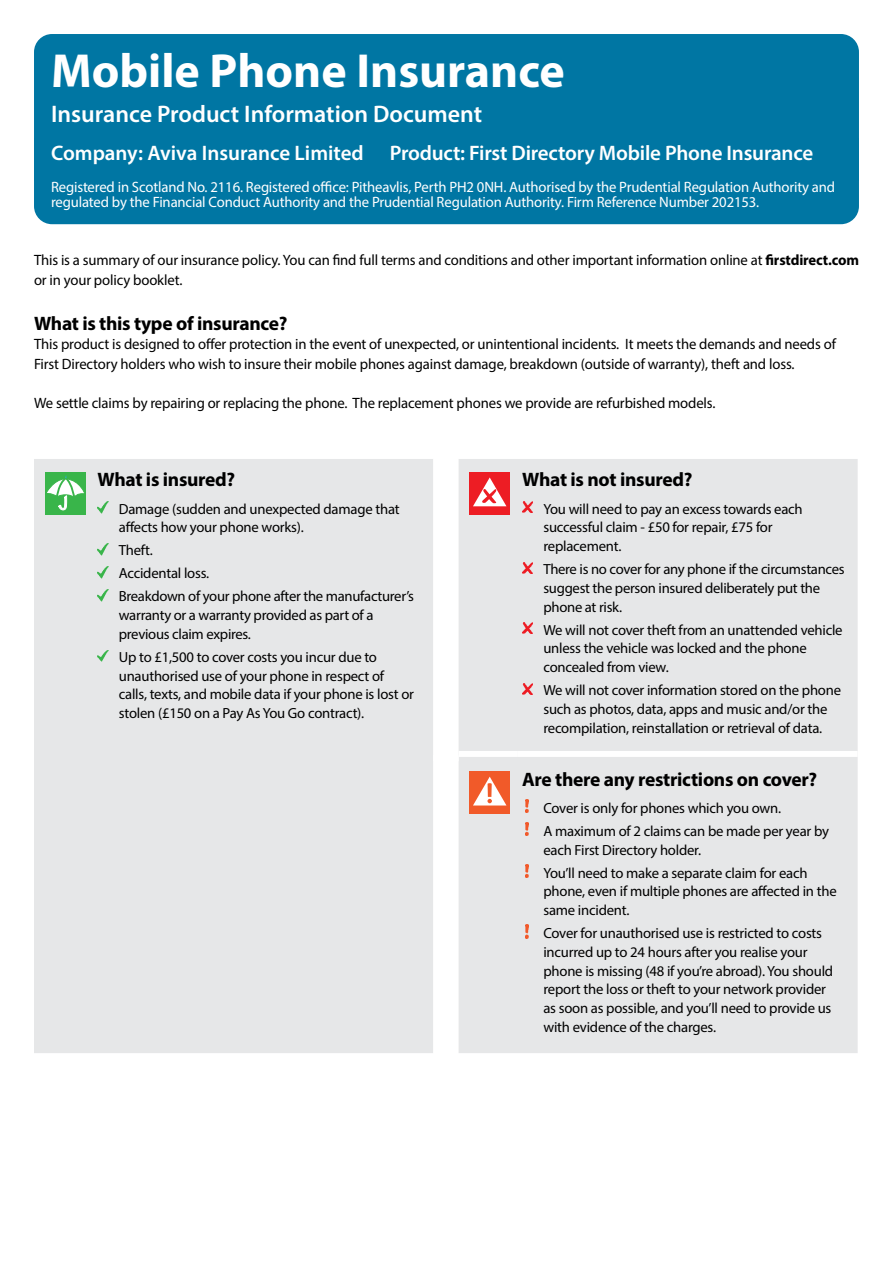
<style>
.page{position:relative;width:893px;height:1263px;background:#fff}
.page>*{position:absolute;margin:0;border:0;box-sizing:border-box;transform-origin:0 0}
.t1{font:700 48px "Myriad Pro";color:#fff}
.t2{font:600 24px "Myriad Pro";color:#fff}
.t3{font:600 21px "Myriad Pro";letter-spacing:-.01em;color:#fff}
.t4{font:700 19.5px "Myriad Pro";letter-spacing:-.015em;color:#000}
.t5{font:15px/19.5px "Myriad Pro";letter-spacing:-.01em;color:#000}
.t6{font:15px/15px "Myriad Pro";letter-spacing:-.01em;color:#fff}
.t7{font:14.7px/18.8px "Myriad Pro";letter-spacing:-.015em;color:#000}
.s1{font-weight:700}
</style>
<div class="page">
<div style="left:34px;top:34px;width:825px;height:190px;background:#0076a3;border-radius:18px"></div>
<div style="left:34px;top:459px;width:824px;height:594px;background:#e6e7e8"></div>
<div style="left:459px;top:751px;width:59px;height:6px;background:#fff"></div>
<div style="left:518px;top:751px;width:340px;height:6px;background:#fff"></div>
<div style="left:433px;top:755px;width:26px;height:6px;background:#fff"></div>
<div style="left:45px;top:472px;width:41px;height:42px;background:#39b54a"></div>
<svg style="left:47px;top:475px;width:37px;height:35px"></svg>
<svg style="left:98px;top:502px;width:10px;height:12px"></svg>
<svg style="left:98px;top:543px;width:10px;height:12px"></svg>
<svg style="left:98px;top:566px;width:10px;height:12px"></svg>
<svg style="left:98px;top:589px;width:10px;height:12px"></svg>
<svg style="left:98px;top:650px;width:10px;height:12px"></svg>
<div style="left:469px;top:472px;width:41px;height:42px;background:#ed1d24"></div>
<svg style="left:473px;top:477px;width:33px;height:29px"></svg>
<svg style="left:522px;top:502px;width:11px;height:10px"></svg>
<svg style="left:522px;top:562px;width:11px;height:11px"></svg>
<svg style="left:522px;top:623px;width:11px;height:11px"></svg>
<svg style="left:522px;top:683px;width:11px;height:11px"></svg>
<div style="left:469px;top:771px;width:41px;height:42px;background:#f15a29"></div>
<svg style="left:473px;top:777px;width:33px;height:28px"></svg>
<img style="left:525px;top:799px;width:4px;height:14px">
<img style="left:525px;top:822px;width:4px;height:14px">
<svg style="left:525px;top:864px;width:4px;height:13px"></svg>
<svg style="left:525px;top:925px;width:4px;height:13px"></svg>
<h1 class="t1" style="left:51px;top:40px;width:515px">Mobile Phone Insurance</h1>
<h2 class="t2" style="left:51px;top:99px;width:433px">Insurance Product Information Document</h2>
<h3 class="t3" style="left:51px;top:140px;width:764px">Company: Aviva Insurance Limited Product: First Directory Mobile Phone Insurance</h3>
<p class="t6" style="left:51px;top:179px;width:786px">Registered in Scotland No. 2116. Registered office: Pitheavlis, Perth PH2 0NH. Authorised by the Prudential Regulation Authority and regulated by the Financial Conduct Authority and the Prudential Regulation Authority. Firm Reference Number 202153.</p>
<p class="t5" style="left:34px;top:250px;width:826px">This is a summary of our insurance policy. You can find full terms and conditions and other important information online at <span class="s1">firstdirect.com </span>or in your policy booklet.</p>
<h3 class="t4" style="left:34px;top:311px;width:255px">What is this type of insurance?</h3>
<p class="t5" style="left:34px;top:334px;width:803px">This product is designed to offer protection in the event of unexpected, or unintentional incidents. It meets the demands and needs of<br>First Directory holders who wish to insure their mobile phones against damage, breakdown (outside of warranty), theft and loss.</p>
<p class="t5" style="left:34px;top:393px;width:683px">We settle claims by repairing or replacing the phone. The replacement phones we provide are refurbished models.</p>
<h3 class="t4" style="left:98px;top:467px;width:139px">What is insured?</h3>
<p class="t7" style="left:119px;top:499px;width:282px">Damage (sudden and unexpected damage that affects how your phone works).</p>
<p class="t7" style="left:119px;top:539px;width:296px;line-height:23px">Theft.<br>Accidental loss.<br>Breakdown of your phone after the manufacturer’s</p>
<p class="t7" style="left:119px;top:606px;width:256px">warranty or a warranty provided as part of a previous claim expires.</p>
<p class="t7" style="left:119px;top:647px;width:297px">Up to £1,500 to cover costs you incur due to unauthorised use of your phone in respect of calls, texts, and mobile data if your phone is lost or stolen (£150 on a Pay As You Go contract).</p>
<h3 class="t4" style="left:522px;top:467px;width:172px">What is not insured?</h3>
<p class="t7" style="left:543px;top:499px;width:261px">You will need to pay an excess towards each successful claim - £50 for repair, £75 for replacement.</p>
<p class="t7" style="left:543px;top:560px;width:303px">There is no cover for any phone if the circumstances suggest the person insured deliberately put the phone at risk.</p>
<p class="t7" style="left:543px;top:620px;width:301px">We will not cover theft from an unattended vehicle unless the vehicle was locked and the phone concealed from view.</p>
<p class="t7" style="left:543px;top:681px;width:299px">We will not cover information stored on the phone such as photos, data, apps and music and/or the recompilation, reinstallation or retrieval of data.</p>
<h3 class="t4" style="left:522px;top:766px;width:297px">Are there any restrictions on cover?</h3>
<p class="t7" style="left:543px;top:796px;width:287px;line-height:23px">Cover is only for phones which you own.<br>A maximum of 2 claims can be made per year by</p>
<p class="t7" style="left:543px;top:838px;width:266px;line-height:23px">each First Directory holder.<br>You’ll need to make a separate claim for each</p>
<p class="t7" style="left:543px;top:882px;width:295px">phone, even if multiple phones are affected in the same incident.</p>
<p class="t7" style="left:543px;top:923px;width:291px">Cover for unauthorised use is restricted to costs incurred up to 24 hours after you realise your phone is missing (48 if you’re abroad). You should report the loss or theft to your network provider as soon as possible, and you’ll need to provide us with evidence of the charges.</p>
</div>
